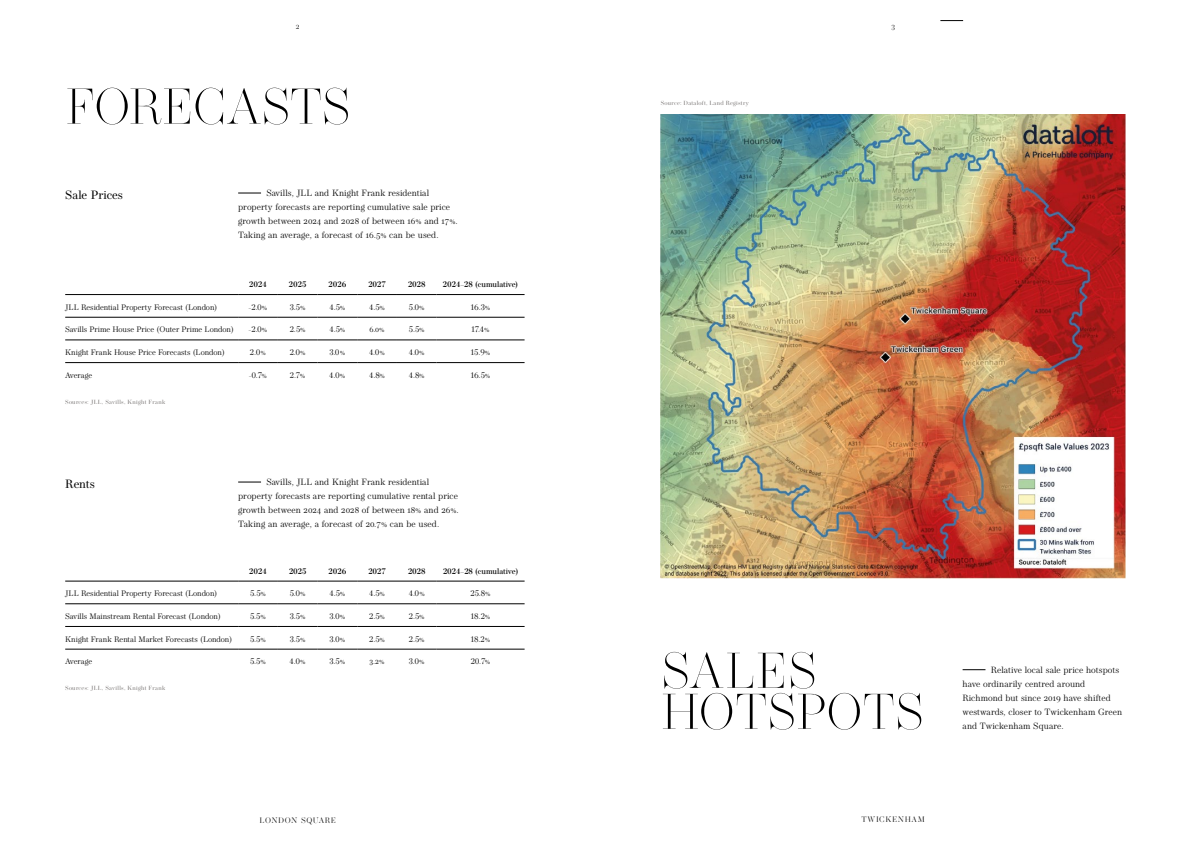
<style>
.page{position:relative;width:1191px;height:842px;background:#fff}
.page>*{position:absolute;margin:0;border:0;box-sizing:border-box;transform-origin:0 0}
.t1{font:200 50px/41px "Operetta 32";letter-spacing:-.015em;color:#000}
.t2{font:12px "Operetta 8";letter-spacing:-.005em;color:#000}
.t3{font:300 9px/14px "Operetta 8";letter-spacing:.01em;color:#000}
.t4{font:300 8px "Operetta 8";color:#000}
.t5{font:500 8px "Operetta 8";color:#000}
.t6{font:300 8px "Operetta 18";letter-spacing:.08em;color:#000}
.t7{font:6px "Operetta 18";letter-spacing:.05em;color:#736f6e}
</style>
<div class="page">
<img style="left:660px;top:114px;width:465px;height:465px">
<svg style="left:238px;top:193px;width:23px;height:1px"></svg>
<svg style="left:238px;top:482px;width:23px;height:1px"></svg>
<hr style="left:65px;top:362px;width:173px;height:1px;background:#000">
<hr style="left:238px;top:362px;width:40px;height:1px;background:#000">
<hr style="left:278px;top:362px;width:39px;height:1px;background:#000">
<hr style="left:317px;top:362px;width:40px;height:1px;background:#000">
<hr style="left:357px;top:362px;width:40px;height:1px;background:#000">
<hr style="left:397px;top:362px;width:40px;height:1px;background:#000">
<hr style="left:437px;top:362px;width:87px;height:1px;background:#000">
<hr style="left:65px;top:317px;width:173px;height:1px;background:#000">
<hr style="left:238px;top:317px;width:40px;height:1px;background:#000">
<hr style="left:278px;top:317px;width:39px;height:1px;background:#000">
<hr style="left:317px;top:317px;width:40px;height:1px;background:#000">
<hr style="left:357px;top:317px;width:40px;height:1px;background:#000">
<hr style="left:397px;top:317px;width:40px;height:1px;background:#000">
<hr style="left:437px;top:317px;width:87px;height:1px;background:#000">
<hr style="left:65px;top:340px;width:173px;height:1px;background:#000">
<hr style="left:238px;top:340px;width:40px;height:1px;background:#000">
<hr style="left:278px;top:340px;width:39px;height:1px;background:#000">
<hr style="left:317px;top:340px;width:40px;height:1px;background:#000">
<hr style="left:357px;top:340px;width:40px;height:1px;background:#000">
<hr style="left:397px;top:340px;width:40px;height:1px;background:#000">
<hr style="left:437px;top:340px;width:87px;height:1px;background:#000">
<hr style="left:65px;top:294px;width:173px;height:1px;background:#000">
<hr style="left:238px;top:294px;width:40px;height:1px;background:#000">
<hr style="left:278px;top:294px;width:39px;height:1px;background:#000">
<hr style="left:317px;top:294px;width:40px;height:1px;background:#000">
<hr style="left:357px;top:294px;width:40px;height:1px;background:#000">
<hr style="left:397px;top:294px;width:40px;height:1px;background:#000">
<hr style="left:437px;top:294px;width:87px;height:1px;background:#000">
<hr style="left:65px;top:649px;width:173px;height:1px;background:#000">
<hr style="left:238px;top:649px;width:40px;height:1px;background:#000">
<hr style="left:278px;top:649px;width:39px;height:1px;background:#000">
<hr style="left:317px;top:649px;width:40px;height:1px;background:#000">
<hr style="left:357px;top:649px;width:40px;height:1px;background:#000">
<hr style="left:397px;top:649px;width:40px;height:1px;background:#000">
<hr style="left:437px;top:649px;width:87px;height:1px;background:#000">
<hr style="left:65px;top:581px;width:173px;height:1px;background:#000">
<hr style="left:238px;top:581px;width:40px;height:1px;background:#000">
<hr style="left:278px;top:581px;width:39px;height:1px;background:#000">
<hr style="left:317px;top:581px;width:40px;height:1px;background:#000">
<hr style="left:357px;top:581px;width:40px;height:1px;background:#000">
<hr style="left:397px;top:581px;width:40px;height:1px;background:#000">
<hr style="left:437px;top:581px;width:87px;height:1px;background:#000">
<hr style="left:65px;top:604px;width:173px;height:1px;background:#000">
<hr style="left:238px;top:604px;width:40px;height:1px;background:#000">
<hr style="left:278px;top:604px;width:39px;height:1px;background:#000">
<hr style="left:317px;top:604px;width:40px;height:1px;background:#000">
<hr style="left:357px;top:604px;width:40px;height:1px;background:#000">
<hr style="left:397px;top:604px;width:40px;height:1px;background:#000">
<hr style="left:437px;top:604px;width:87px;height:1px;background:#000">
<hr style="left:65px;top:626px;width:173px;height:1px;background:#000">
<hr style="left:238px;top:626px;width:40px;height:1px;background:#000">
<hr style="left:278px;top:626px;width:39px;height:1px;background:#000">
<hr style="left:317px;top:626px;width:40px;height:1px;background:#000">
<hr style="left:357px;top:626px;width:40px;height:1px;background:#000">
<hr style="left:397px;top:626px;width:40px;height:1px;background:#000">
<hr style="left:437px;top:626px;width:87px;height:1px;background:#000">
<svg style="left:962px;top:669px;width:23px;height:1px"></svg>
<svg style="left:940px;top:20px;width:23px;height:1px"></svg>
<p class="t6" style="left:296px;top:21px;width:5px">2</p>
<p class="t6" style="left:891px;top:21px;width:5px">3</p>
<h1 class="t1" style="left:65px;top:86px;width:287px">FORECASTS</h1>
<h2 class="t2" style="left:65px;top:188px;width:59px">Sale Prices</h2>
<p class="t3" style="left:238px;top:186px;width:221px;text-indent:28px">Savills, JLL and Knight Frank residential property forecasts are reporting cumulative sale price growth between 2024 and 2028 of between 16% and 17%.<br>Taking an average, a forecast of 16.5% can be used.</p>
<p class="t5" style="left:249px;top:280px;width:19px">2024</p>
<p class="t5" style="left:289px;top:280px;width:19px">2025</p>
<p class="t5" style="left:328px;top:280px;width:19px">2026</p>
<p class="t5" style="left:368px;top:280px;width:19px">2027</p>
<p class="t5" style="left:408px;top:280px;width:19px">2028</p>
<p class="t5" style="left:443px;top:280px;width:77px">2024–28 (cumulative)</p>
<p class="t4" style="left:65px;top:302px;width:154px">JLL Residential Property Forecast (London)</p>
<p class="t4" style="left:249px;top:302px;width:20px">-2.0%</p>
<p class="t4" style="left:290px;top:302px;width:17px">3.5%</p>
<p class="t4" style="left:329px;top:302px;width:17px">4.5%</p>
<p class="t4" style="left:369px;top:302px;width:17px">4.5%</p>
<p class="t4" style="left:409px;top:302px;width:17px">5.0%</p>
<p class="t4" style="left:471px;top:302px;width:21px">16.3%</p>
<p class="t4" style="left:65px;top:325px;width:170px">Savills Prime House Price (Outer Prime London)</p>
<p class="t4" style="left:248px;top:325px;width:20px">-2.0%</p>
<p class="t4" style="left:290px;top:325px;width:17px">2.5%</p>
<p class="t4" style="left:329px;top:325px;width:17px">4.5%</p>
<p class="t4" style="left:369px;top:325px;width:17px">6.0%</p>
<p class="t4" style="left:409px;top:325px;width:17px">5.5%</p>
<p class="t4" style="left:471px;top:325px;width:20px">17.4%</p>
<p class="t4" style="left:65px;top:348px;width:161px">Knight Frank House Price Forecasts (London)</p>
<p class="t4" style="left:250px;top:348px;width:17px">2.0%</p>
<p class="t4" style="left:290px;top:348px;width:17px">2.0%</p>
<p class="t4" style="left:329px;top:348px;width:17px">3.0%</p>
<p class="t4" style="left:369px;top:348px;width:18px">4.0%</p>
<p class="t4" style="left:409px;top:348px;width:18px">4.0%</p>
<p class="t4" style="left:471px;top:348px;width:21px">15.9%</p>
<p class="t4" style="left:65px;top:370px;width:29px">Average</p>
<p class="t4" style="left:249px;top:370px;width:20px">-0.7%</p>
<p class="t4" style="left:290px;top:370px;width:17px">2.7%</p>
<p class="t4" style="left:329px;top:370px;width:18px">4.0%</p>
<p class="t4" style="left:369px;top:370px;width:17px">4.8%</p>
<p class="t4" style="left:409px;top:370px;width:17px">4.8%</p>
<p class="t4" style="left:471px;top:370px;width:21px">16.5%</p>
<p class="t7" style="left:65px;top:398px;width:102px">Sources: JLL, Savills, Knight Frank</p>
<h2 class="t2" style="left:65px;top:477px;width:31px">Rents</h2>
<p class="t3" style="left:238px;top:475px;width:222px;text-indent:28px">Savills, JLL and Knight Frank residential property forecasts are reporting cumulative rental price growth between 2024 and 2028 of between 18% and 26%.<br>Taking an average, a forecast of 20.7% can be used.</p>
<p class="t5" style="left:249px;top:566px;width:19px">2024</p>
<p class="t5" style="left:289px;top:566px;width:19px">2025</p>
<p class="t5" style="left:328px;top:566px;width:19px">2026</p>
<p class="t5" style="left:368px;top:566px;width:19px">2027</p>
<p class="t5" style="left:408px;top:566px;width:19px">2028</p>
<p class="t5" style="left:443px;top:566px;width:77px">2024–28 (cumulative)</p>
<p class="t4" style="left:65px;top:589px;width:154px">JLL Residential Property Forecast (London)</p>
<p class="t4" style="left:250px;top:589px;width:17px">5.5%</p>
<p class="t4" style="left:290px;top:589px;width:17px">5.0%</p>
<p class="t4" style="left:329px;top:589px;width:17px">4.5%</p>
<p class="t4" style="left:369px;top:589px;width:17px">4.5%</p>
<p class="t4" style="left:409px;top:589px;width:18px">4.0%</p>
<p class="t4" style="left:470px;top:589px;width:22px">25.8%</p>
<p class="t4" style="left:65px;top:611px;width:157px">Savills Mainstream Rental Forecast (London)</p>
<p class="t4" style="left:250px;top:611px;width:17px">5.5%</p>
<p class="t4" style="left:290px;top:611px;width:17px">3.5%</p>
<p class="t4" style="left:329px;top:611px;width:17px">3.0%</p>
<p class="t4" style="left:369px;top:611px;width:17px">2.5%</p>
<p class="t4" style="left:409px;top:611px;width:17px">2.5%</p>
<p class="t4" style="left:471px;top:611px;width:21px">18.2%</p>
<p class="t4" style="left:65px;top:634px;width:169px">Knight Frank Rental Market Forecasts (London)</p>
<p class="t4" style="left:250px;top:634px;width:17px">5.5%</p>
<p class="t4" style="left:290px;top:634px;width:17px">3.5%</p>
<p class="t4" style="left:329px;top:634px;width:17px">3.0%</p>
<p class="t4" style="left:369px;top:634px;width:17px">2.5%</p>
<p class="t4" style="left:409px;top:634px;width:17px">2.5%</p>
<p class="t4" style="left:471px;top:634px;width:21px">18.2%</p>
<p class="t4" style="left:65px;top:657px;width:29px">Average</p>
<p class="t4" style="left:250px;top:657px;width:17px">5.5%</p>
<p class="t4" style="left:290px;top:657px;width:18px">4.0%</p>
<p class="t4" style="left:329px;top:657px;width:17px">3.5%</p>
<p class="t4" style="left:369px;top:657px;width:17px">3.2%</p>
<p class="t4" style="left:409px;top:657px;width:17px">3.0%</p>
<p class="t4" style="left:471px;top:657px;width:21px">20.7%</p>
<p class="t7" style="left:65px;top:685px;width:102px">Sources: JLL, Savills, Knight Frank</p>
<p class="t7" style="left:660px;top:99px;width:90px">Source: Dataloft, Land Registry</p>
<h1 class="t1" style="left:660px;top:650px;width:265px">SALES<br>HOTSPOTS</h1>
<p class="t6" style="left:259px;top:815px;width:78px">LONDON SQUARE</p>
<p class="t6" style="left:861px;top:815px;width:65px">TWICKENHAM</p>
<p class="t3" style="left:962px;top:663px;width:161px;text-indent:28px">Relative local sale price hotspots have ordinarily centred around Richmond but since 2019 have shifted westwards, closer to Twickenham Green and Twickenham Square.</p>
</div>
